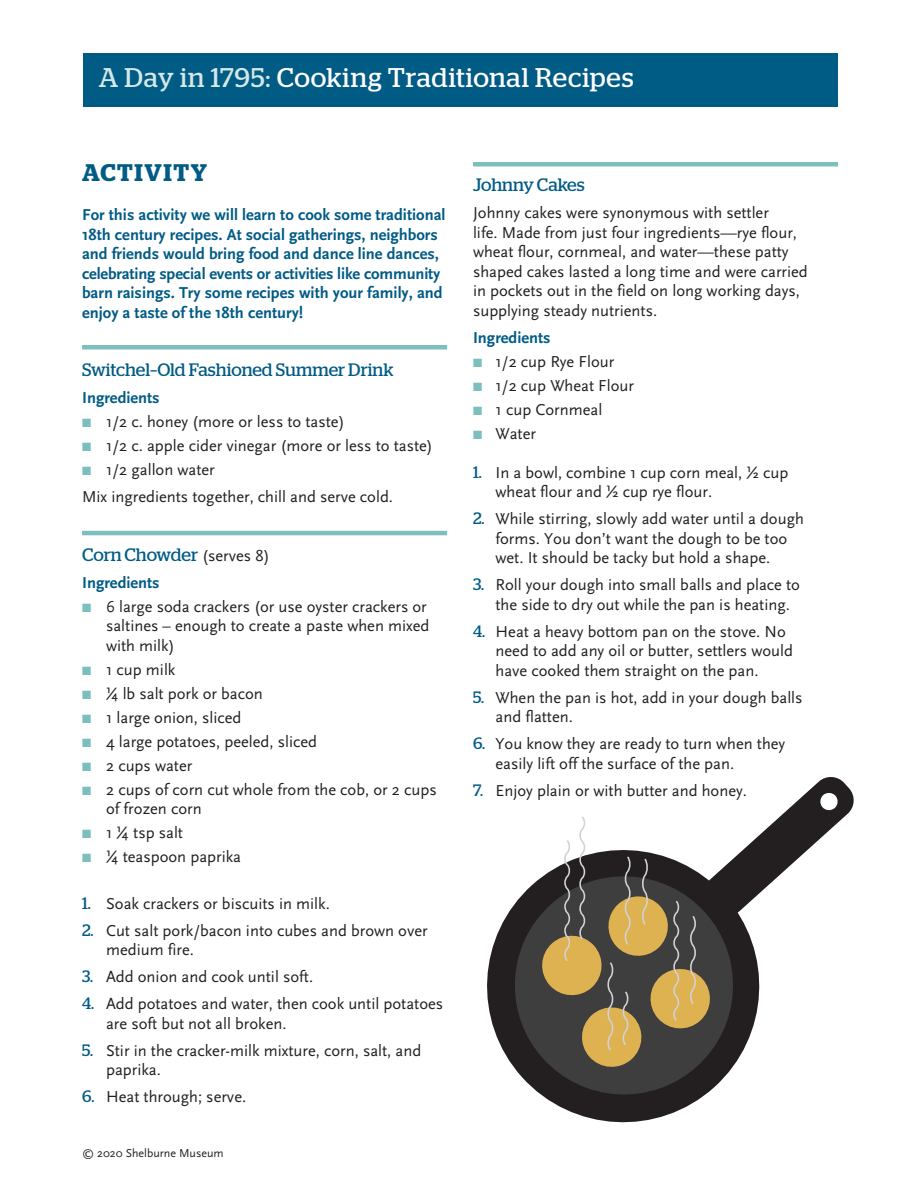
<style>
.page{position:relative;width:918px;height:1188px;background:#fff}
.page>*{position:absolute;margin:0;border:0;box-sizing:border-box;transform-origin:0 0}
.t1{font:27px "Stag";letter-spacing:.03em;color:#fff}
.t2{font:600 24px "Stag";letter-spacing:.07em;color:#005b85}
.t3{font:18px "Stag";color:#005b85}
.t4{font:16.5px/19.5px "Scala Sans";color:#231f20}
.t5{font:700 16.5px/19.5px "Scala Sans";color:#005b85}
.t6{font:12px "Scala Sans";color:#231f20}
.s1{color:#d4e8e8}
.s2{color:#7dbfbf}
.s3{font-family:"Scala Sans";font-size:16.5px;color:#231f20}
.s4{font-family:"Stag";color:#005b85}
</style>
<div class="page">
<div style="left:83px;top:53px;width:754px;height:54px;background:#005b85"></div>
<div style="left:82px;top:345px;width:365px;height:5px;background:#7dbfbf"></div>
<hr style="left:82px;top:531px;width:365px;height:4px;background:#7dbfbf">
<hr style="left:473px;top:162px;width:365px;height:4px;background:#7dbfbf">
<svg style="left:487px;top:922px;width:199px;height:201px"></svg>
<svg style="left:503px;top:879px;width:228px;height:228px;fill:#231f20"></svg>
<svg style="left:539px;top:777px;width:315px;height:293px"></svg>
<p class="t1" style="left:99px;top:62px;width:536px"><span class="s1">A Day in 1795:</span> Cooking Traditional Recipes</p>
<p class="t2" style="left:82px;top:159px;width:126px">ACTIVITY</p>
<p class="t5" style="left:82px;top:206px;width:365px">For this activity we will learn to cook some traditional 18th century recipes. At social gatherings, neighbors and friends would bring food and dance line dances, celebrating special events or activities like community barn raisings. Try some recipes with your family, and enjoy a taste of the 18th century!</p>
<p class="t3" style="left:82px;top:359px;width:313px">Switchel–Old Fashioned Summer Drink</p>
<p class="t5" style="left:82px;top:389px;width:79px">Ingredients</p>
<p class="t4" style="left:82px;top:412px;width:264px"><span class="s2">■</span> 1/2 c. honey (more or less to taste)</p>
<p class="t4" style="left:82px;top:436px;width:352px"><span class="s2">■</span> 1/2 c. apple cider vinegar (more or less to taste)</p>
<p class="t4" style="left:82px;top:460px;width:134px"><span class="s2">■</span> 1/2 gallon water</p>
<p class="t4" style="left:82px;top:487px;width:313px">Mix ingredients together, chill and serve cold.</p>
<p class="t3" style="left:82px;top:544px;width:189px">Corn Chowder <span class="s3">(serves 8)</span></p>
<p class="t5" style="left:82px;top:573px;width:79px">Ingredients</p>
<p class="t4" style="left:82px;top:597px;width:349px;text-align:right"><span class="s2">■</span> 6 large soda crackers (or use oyster crackers or saltines – enough to create a paste when mixed</p>
<p class="t4" style="left:106px;top:636px;width:70px">with milk)</p>
<p class="t4" style="left:82px;top:660px;width:95px"><span class="s2">■</span> 1 cup milk</p>
<p class="t4" style="left:82px;top:684px;width:182px"><span class="s2">■</span> ¼ lb salt pork or bacon</p>
<p class="t4" style="left:82px;top:708px;width:161px"><span class="s2">■</span> 1 large onion, sliced</p>
<p class="t4" style="left:82px;top:732px;width:237px"><span class="s2">■</span> 4 large potatoes, peeled, sliced</p>
<p class="t4" style="left:82px;top:756px;width:112px"><span class="s2">■</span> 2 cups water</p>
<p class="t4" style="left:106px;top:780px;width:332px;text-indent:-24px"><span class="s2">■</span> 2 cups of corn cut whole from the cob, or 2 cups of frozen corn</p>
<p class="t4" style="left:82px;top:823px;width:103px"><span class="s2">■</span> 1 ¼ tsp salt</p>
<p class="t4" style="left:82px;top:847px;width:161px"><span class="s2">■</span> ¼ teaspoon paprika</p>
<p class="t4" style="left:82px;top:894px;width:249px"><span class="s4">1.</span> Soak crackers or biscuits in milk.</p>
<p class="t4" style="left:106px;top:921px;width:323px;text-indent:-24px"><span class="s4">2.</span> Cut salt pork/bacon into cubes and brown over medium fire.</p>
<p class="t4" style="left:82px;top:967px;width:233px"><span class="s4">3.</span> Add onion and cook until soft.</p>
<p class="t4" style="left:106px;top:994px;width:339px;text-indent:-24px"><span class="s4">4.</span> Add potatoes and water, then cook until potatoes are soft but not all broken.</p>
<p class="t4" style="left:106px;top:1041px;width:317px;text-indent:-24px"><span class="s4">5.</span> Stir in the cracker-milk mixture, corn, salt, and paprika.</p>
<p class="t4" style="left:82px;top:1087px;width:166px"><span class="s4">6.</span> Heat through; serve.</p>
<p class="t6" style="left:82px;top:1147px;width:143px">© 2020 Shelburne Museum</p>
<p class="t3" style="left:473px;top:175px;width:113px">Johnny Cakes</p>
<p class="t4" style="left:473px;top:204px;width:336px">Johnny cakes were synonymous with settler<br>life. Made from just four ingredients—rye flour, wheat flour, cornmeal, and water—these patty shaped cakes lasted a long time and were carried in pockets out in the field on long working days, supplying steady nutrients.</p>
<p class="t5" style="left:473px;top:328px;width:79px">Ingredients</p>
<p class="t4" style="left:473px;top:352px;width:143px"><span class="s2">■</span> 1/2 cup Rye Flour</p>
<p class="t4" style="left:473px;top:376px;width:163px"><span class="s2">■</span> 1/2 cup Wheat Flour</p>
<p class="t4" style="left:473px;top:400px;width:131px"><span class="s2">■</span> 1 cup Cornmeal</p>
<p class="t4" style="left:473px;top:424px;width:65px"><span class="s2">■</span> Water</p>
<p class="t4" style="left:496px;top:463px;width:294px;text-indent:-23px"><span class="s4">1.</span> In a bowl, combine 1 cup corn meal, ½ cup wheat flour and ½ cup rye flour.</p>
<p class="t4" style="left:496px;top:510px;width:310px;text-indent:-23px"><span class="s4">2.</span> While stirring, slowly add water until a dough forms. You don’t want the dough to be too wet. It should be tacky but hold a shape.</p>
<p class="t4" style="left:496px;top:576px;width:306px;text-indent:-23px"><span class="s4">3.</span> Roll your dough into small balls and place to the side to dry out while the pan is heating.</p>
<p class="t4" style="left:496px;top:622px;width:299px;text-indent:-23px"><span class="s4">4.</span> Heat a heavy bottom pan on the stove. No need to add any oil or butter, settlers would have cooked them straight on the pan.</p>
<p class="t4" style="left:496px;top:688px;width:309px;text-indent:-23px"><span class="s4">5.</span> When the pan is hot, add in your dough balls and flatten.</p>
<p class="t4" style="left:496px;top:735px;width:291px;text-indent:-23px"><span class="s4">6.</span> You know they are ready to turn when they easily lift off the surface of the pan.</p>
<p class="t4" style="left:473px;top:781px;width:275px"><span class="s4">7.</span> Enjoy plain or with butter and honey.</p>
</div>
